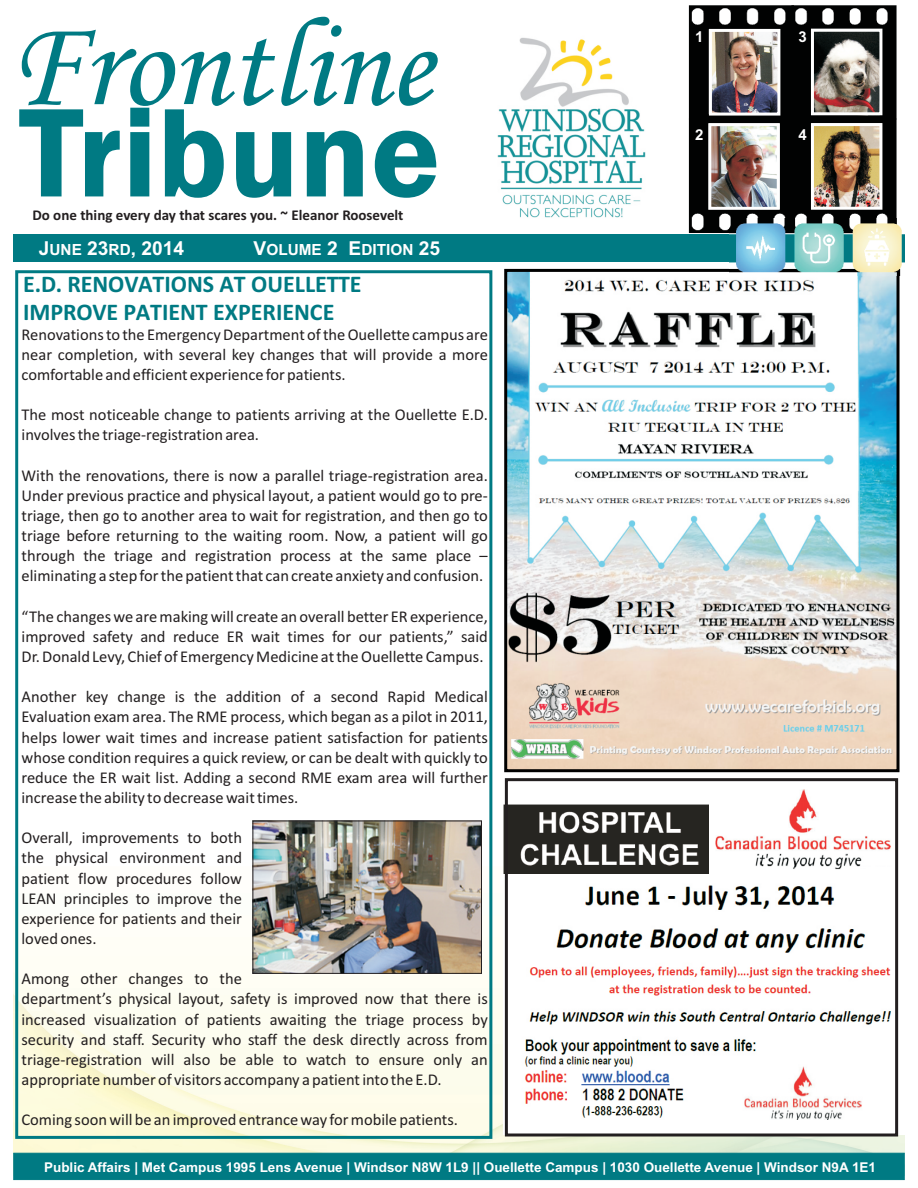
<style>
.page{position:relative;width:918px;height:1188px;background:#fff}
.page>*{position:absolute;margin:0;border:0;box-sizing:border-box;transform-origin:0 0}
.t1{font:600 130.5px "Franklin Gothic";color:#007a83}
.t2{font:italic 127.05px "Monotype Corsiva";color:#007a83}
.t3{font:700 24px/27.9px "Calibri";color:#007a83}
.t4{font:700 19.2px "Arial";color:#fff}
.t5{font:16.5px/20.1px "Calibri";color:#231f20;text-align:justify}
.t6{font:700 15.3px "Arial";color:#fff}
.t7{font:700 15px "Calibri";color:#231f20}
.t8{font:700 15px "Arial";color:#fff}
.t9{font:700 13.5px "Arial";color:#fff}
.s1{font-size:15.3px}
.s2{font-size:19.2px}
</style>
<div class="page">
<img style="left:497px;top:37px;width:149px;height:181px">
<img style="left:14px;top:867px;width:890px;height:286px">
<img style="left:689px;top:5px;width:102px;height:228px">
<img style="left:791px;top:5px;width:106px;height:213px">
<div style="left:14px;top:235px;width:890px;height:27px;background:#007a83"></div>
<div style="left:13px;top:1153px;width:892px;height:27px;background:#007a83"></div>
<div style="left:15px;top:270px;width:477px;height:869px;border:3px solid #007a83"></div>
<img style="left:255px;top:823px;width:225px;height:149px">
<div style="left:253px;top:821px;width:229px;height:153px;border:1px solid #231f20"></div>
<img style="left:508px;top:273px;width:388px;height:495px">
<div style="left:504px;top:269px;width:396px;height:503px;border:3px solid #000"></div>
<img style="left:729px;top:218px;width:176px;height:57px">
<img style="left:503px;top:783px;width:401px;height:351px">
<img style="left:711px;top:788px;width:183px;height:85px">
<div style="left:503px;top:805px;width:206px;height:68px;background:#262521"></div>
<img style="left:521px;top:812px;width:177px;height:54px">
<div style="left:505px;top:778px;width:393px;height:359px;border:3px solid #231f20"></div>
<img style="left:713px;top:33px;width:63px;height:79px">
<div style="left:709px;top:29px;width:71px;height:87px;border:3px solid #fff"></div>
<img style="left:712px;top:127px;width:64px;height:79px">
<div style="left:708px;top:123px;width:72px;height:87px;border:3px solid #fff"></div>
<img style="left:815px;top:127px;width:63px;height:79px">
<img style="left:812px;top:33px;width:69px;height:83px">
<div style="left:811px;top:29px;width:71px;height:86px;border:3px solid #fff"></div>
<div style="left:811px;top:123px;width:71px;height:87px;border:3px solid #fff"></div>
<h2 class="t2" style="left:8px;top:17px;width:426px">Frontline</h2>
<h1 class="t1" style="left:19px;top:105px;width:423px">Tribune</h1>
<p class="t7" style="left:32px;top:208px;width:373px">Do one thing every day that scares you. ~ Eleanor Roosevelt</p>
<p class="t4" style="left:39px;top:241px;width:147px">J<span class="s1">UNE</span> 23<span class="s1">RD</span>, 2014</p>
<p class="t6" style="left:254px;top:244px;width:188px"><span class="s2">V</span>OLUME <span class="s2">2 E</span>DITION <span class="s2">25</span></p>
<h3 class="t3" style="left:23px;top:272px;width:340px">E.D. RENOVATIONS AT OUELLETTE<br>IMPROVE PATIENT EXPERIENCE</h3>
<p class="t5" style="left:22px;top:326px;width:468px">Renovations to the Emergency Department of the Ouellette campus are near completion, with several key changes that will provide a more comfortable and efficient experience for patients.</p>
<p class="t5" style="left:22px;top:406px;width:468px">The most noticeable change to patients arriving at the Ouellette E.D. involves the triage-registration area.</p>
<p class="t5" style="left:22px;top:467px;width:468px">With the renovations, there is now a parallel triage-registration area.<br>Under previous practice and physical layout, a patient would go to pre&shy;triage, then go to another area to wait for registration, and then go to triage before returning to the waiting room. Now, a patient will go through the triage and registration process at the same place – eliminating a step for the patient that can create anxiety and confusion.</p>
<p class="t5" style="left:22px;top:608px;width:468px">“The changes we are making will create an overall better ER experience, improved safety and reduce ER wait times for our patients,” said Dr. Donald Levy, Chief of Emergency Medicine at the Ouellette Campus.</p>
<p class="t5" style="left:22px;top:688px;width:468px">Another key change is the addition of a second Rapid Medical Evaluation exam area. The RME process, which began as a pilot in 2011, helps lower wait times and increase patient satisfaction for patients whose condition requires a quick review, or can be dealt with quickly to reduce the ER wait list. Adding a second RME exam area will further increase the ability to decrease wait times.</p>
<p class="t5" style="left:22px;top:829px;width:222px">Overall, improvements to both the physical environment and patient flow procedures follow LEAN principles to improve the experience for patients and their loved ones.</p>
<p class="t5" style="left:22px;top:970px;width:468px;text-align:left">Among other changes to the<br>department’s physical layout, safety is improved now that there is increased visualization of patients awaiting the triage process by security and staff. Security who staff the desk directly across from triage-registration will also be able to watch to ensure only an appropriate number of visitors accompany a patient into the E.D.</p>
<p class="t5" style="left:22px;top:1111px;width:438px">Coming soon will be an improved entrance way for mobile patients.</p>
<p class="t8" style="left:695px;top:31px;width:10px">1</p>
<p class="t8" style="left:695px;top:129px;width:10px">2</p>
<p class="t8" style="left:798px;top:31px;width:10px">3</p>
<p class="t8" style="left:798px;top:129px;width:10px">4</p>
<p class="t9" style="left:44px;top:1162px;width:833px">Public Affairs | Met Campus 1995 Lens Avenue | Windsor N8W 1L9 || Ouellette Campus | 1030 Ouellette Avenue | Windsor N9A 1E1</p>
</div>
